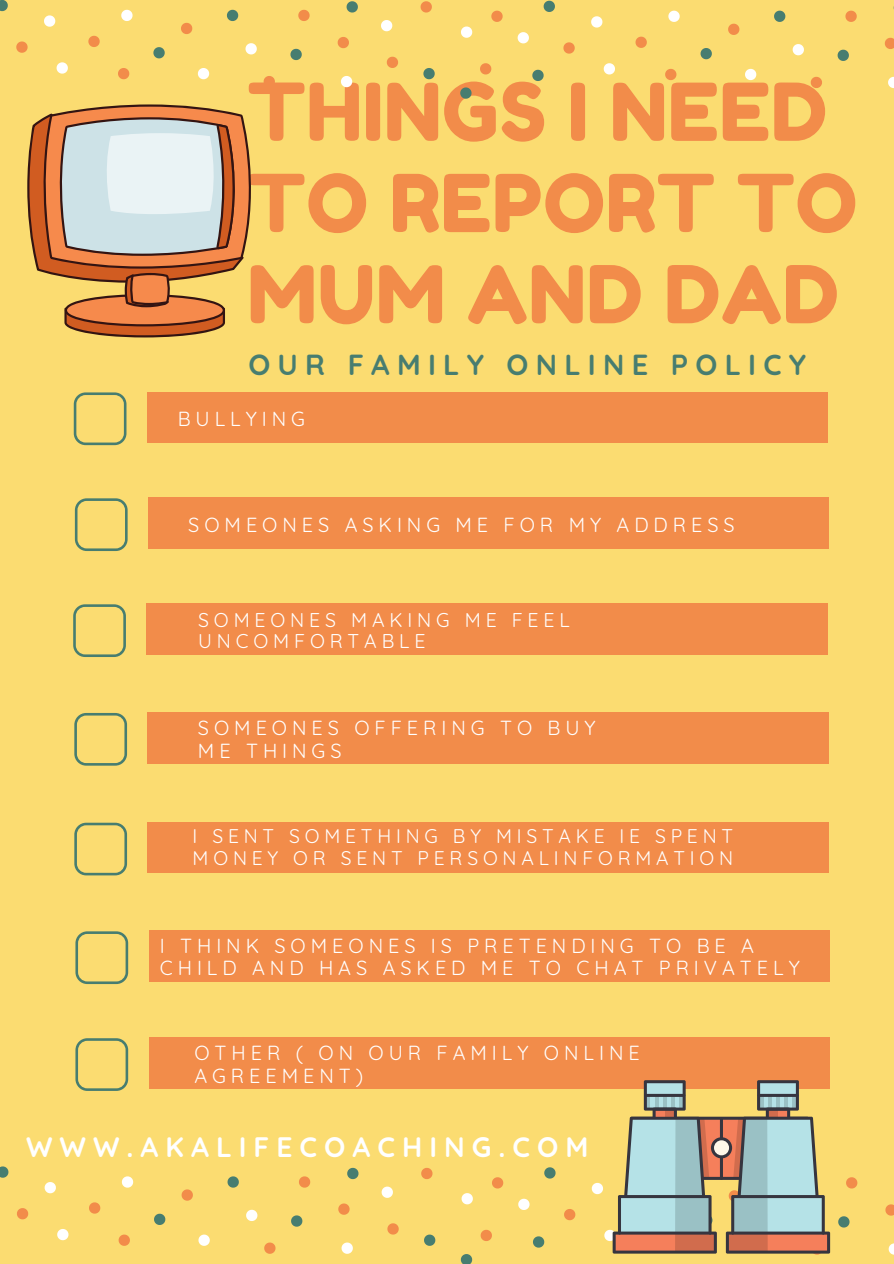
<style>
.page{position:relative;width:894px;height:1264px;background:#fff}
.page>*{position:absolute;margin:0;border:0;box-sizing:border-box;transform-origin:0 0}
.t1{font:79.5px/91.2px "Fredoka One";letter-spacing:.01em;color:#f28c4a}
.t2{font:700 28.95px "Quicksand";letter-spacing:.25em;color:#477d70}
.t3{font:700 28.05px "Quicksand";letter-spacing:.25em;color:#fff}
.t4{font:19.8px/22.5px "Quicksand";letter-spacing:.25em;color:#fff}
.t5{font:19.35px/21.5px "Quicksand";letter-spacing:.25em;color:#fff}
.t6{font:19.2px/21.5px "Quicksand";letter-spacing:.25em;color:#fff}
</style>
<div class="page">
<div style="left:0;top:0;width:893px;height:1263px;background:#fbdc71"></div>
<svg style="left:121px;top:10px;width:11px;height:11px"></svg>
<svg style="left:198px;top:68px;width:11px;height:11px"></svg>
<svg style="left:245px;top:43px;width:12px;height:11px"></svg>
<svg style="left:341px;top:76px;width:11px;height:11px"></svg>
<svg style="left:44px;top:15px;width:11px;height:12px"></svg>
<svg style="left:57px;top:62px;width:11px;height:12px"></svg>
<svg style="left:381px;top:20px;width:11px;height:11px"></svg>
<svg style="left:227px;top:10px;width:11px;height:11px"></svg>
<svg style="left:290px;top:49px;width:12px;height:11px"></svg>
<svg style="left:346px;top:1px;width:12px;height:12px"></svg>
<svg style="left:0;top:0;width:8px;height:11px"></svg>
<svg style="left:153px;top:47px;width:12px;height:11px"></svg>
<svg style="left:423px;top:68px;width:11px;height:11px"></svg>
<svg style="left:88px;top:36px;width:12px;height:11px"></svg>
<svg style="left:118px;top:68px;width:11px;height:11px"></svg>
<svg style="left:298px;top:10px;width:11px;height:11px"></svg>
<svg style="left:263px;top:76px;width:12px;height:11px"></svg>
<svg style="left:181px;top:23px;width:11px;height:11px"></svg>
<svg style="left:16px;top:41px;width:12px;height:12px"></svg>
<svg style="left:337px;top:37px;width:12px;height:11px"></svg>
<svg style="left:386px;top:57px;width:12px;height:11px"></svg>
<svg style="left:420px;top:1px;width:12px;height:12px"></svg>
<svg style="left:668px;top:11px;width:11px;height:11px"></svg>
<svg style="left:745px;top:69px;width:11px;height:11px"></svg>
<svg style="left:792px;top:44px;width:11px;height:11px"></svg>
<svg style="left:888px;top:77px;width:5px;height:11px"></svg>
<svg style="left:591px;top:16px;width:11px;height:12px"></svg>
<svg style="left:603px;top:63px;width:12px;height:11px"></svg>
<svg style="left:517px;top:32px;width:12px;height:11px"></svg>
<svg style="left:461px;top:26px;width:11px;height:12px"></svg>
<svg style="left:774px;top:11px;width:11px;height:11px"></svg>
<svg style="left:837px;top:50px;width:11px;height:11px"></svg>
<svg style="left:532px;top:70px;width:11px;height:11px"></svg>
<svg style="left:460px;top:87px;width:11px;height:12px"></svg>
<svg style="left:543px;top:1px;width:11px;height:11px"></svg>
<svg style="left:700px;top:48px;width:11px;height:11px"></svg>
<svg style="left:635px;top:37px;width:11px;height:11px"></svg>
<svg style="left:665px;top:69px;width:11px;height:11px"></svg>
<svg style="left:845px;top:11px;width:11px;height:11px"></svg>
<svg style="left:480px;top:63px;width:11px;height:11px"></svg>
<svg style="left:491px;top:11px;width:11px;height:11px"></svg>
<svg style="left:810px;top:77px;width:11px;height:11px"></svg>
<svg style="left:728px;top:24px;width:11px;height:11px"></svg>
<svg style="left:563px;top:42px;width:11px;height:12px"></svg>
<svg style="left:884px;top:38px;width:9px;height:11px"></svg>
<svg style="left:122px;top:1176px;width:11px;height:11px"></svg>
<svg style="left:198px;top:1234px;width:12px;height:11px"></svg>
<svg style="left:246px;top:1209px;width:11px;height:11px"></svg>
<svg style="left:341px;top:1242px;width:12px;height:11px"></svg>
<svg style="left:45px;top:1182px;width:11px;height:11px"></svg>
<svg style="left:57px;top:1229px;width:11px;height:11px"></svg>
<svg style="left:381px;top:1186px;width:12px;height:11px"></svg>
<svg style="left:227px;top:1176px;width:12px;height:11px"></svg>
<svg style="left:291px;top:1215px;width:11px;height:11px"></svg>
<svg style="left:347px;top:1167px;width:11px;height:12px"></svg>
<svg style="left:0;top:1166px;width:8px;height:11px"></svg>
<svg style="left:154px;top:1213px;width:11px;height:11px"></svg>
<svg style="left:424px;top:1234px;width:11px;height:11px"></svg>
<svg style="left:89px;top:1202px;width:11px;height:11px"></svg>
<svg style="left:119px;top:1234px;width:11px;height:11px"></svg>
<svg style="left:299px;top:1176px;width:11px;height:11px"></svg>
<svg style="left:264px;top:1242px;width:11px;height:11px"></svg>
<svg style="left:181px;top:1189px;width:12px;height:11px"></svg>
<svg style="left:17px;top:1208px;width:11px;height:11px"></svg>
<svg style="left:338px;top:1203px;width:11px;height:11px"></svg>
<svg style="left:387px;top:1223px;width:11px;height:11px"></svg>
<svg style="left:421px;top:1168px;width:11px;height:11px"></svg>
<svg style="left:888px;top:1243px;width:5px;height:11px"></svg>
<svg style="left:518px;top:1198px;width:11px;height:11px"></svg>
<svg style="left:461px;top:1193px;width:11px;height:11px"></svg>
<svg style="left:838px;top:1216px;width:11px;height:11px"></svg>
<svg style="left:533px;top:1236px;width:11px;height:11px"></svg>
<svg style="left:460px;top:1254px;width:12px;height:9px"></svg>
<svg style="left:544px;top:1167px;width:11px;height:11px"></svg>
<svg style="left:846px;top:1177px;width:11px;height:11px"></svg>
<svg style="left:480px;top:1229px;width:12px;height:11px"></svg>
<svg style="left:492px;top:1177px;width:11px;height:11px"></svg>
<svg style="left:564px;top:1209px;width:11px;height:11px"></svg>
<svg style="left:885px;top:1204px;width:8px;height:11px"></svg>
<svg style="left:74px;top:392px;width:52px;height:53px"></svg>
<div style="left:785px;top:392px;width:42px;height:50px;background:#f28c4a"></div>
<div style="left:189px;top:392px;width:596px;height:50px;background:#f28c4a"></div>
<div style="left:147px;top:392px;width:42px;height:50px;background:#f28c4a"></div>
<svg style="left:75px;top:498px;width:53px;height:53px"></svg>
<div style="left:786px;top:498px;width:42px;height:50px;background:#f28c4a"></div>
<div style="left:190px;top:498px;width:596px;height:50px;background:#f28c4a"></div>
<div style="left:148px;top:498px;width:42px;height:50px;background:#f28c4a"></div>
<svg style="left:73px;top:604px;width:53px;height:53px"></svg>
<div style="left:784px;top:604px;width:43px;height:50px;background:#f28c4a"></div>
<div style="left:189px;top:604px;width:595px;height:50px;background:#f28c4a"></div>
<div style="left:147px;top:604px;width:42px;height:50px;background:#f28c4a"></div>
<svg style="left:74px;top:713px;width:53px;height:52px"></svg>
<div style="left:786px;top:712px;width:42px;height:51px;background:#f28c4a"></div>
<div style="left:190px;top:712px;width:596px;height:51px;background:#f28c4a"></div>
<div style="left:148px;top:712px;width:42px;height:51px;background:#f28c4a"></div>
<svg style="left:74px;top:822px;width:53px;height:53px"></svg>
<div style="left:786px;top:822px;width:42px;height:51px;background:#f28c4a"></div>
<div style="left:190px;top:822px;width:596px;height:51px;background:#f28c4a"></div>
<div style="left:148px;top:822px;width:42px;height:51px;background:#f28c4a"></div>
<svg style="left:75px;top:931px;width:53px;height:53px"></svg>
<div style="left:787px;top:930px;width:42px;height:51px;background:#f28c4a"></div>
<div style="left:191px;top:930px;width:596px;height:51px;background:#f28c4a"></div>
<div style="left:149px;top:930px;width:42px;height:51px;background:#f28c4a"></div>
<svg style="left:75px;top:1038px;width:53px;height:52px"></svg>
<div style="left:787px;top:1037px;width:42px;height:51px;background:#f28c4a"></div>
<div style="left:191px;top:1037px;width:596px;height:51px;background:#f28c4a"></div>
<div style="left:149px;top:1037px;width:42px;height:51px;background:#f28c4a"></div>
<svg style="left:591px;top:1080px;width:238px;height:174px"></svg>
<svg style="left:27px;top:104px;width:224px;height:233px"></svg>
<h1 class="t1" style="left:247px;top:66px;width:611px">THINGS I NEED<br>TO REPORT TO<br>MUM AND DAD</h1>
<h2 class="t2" style="left:248px;top:346px;width:559px">OUR FAMILY ONLINE POLICY</h2>
<p class="t4" style="left:178px;top:407px;width:129px">BULLYING</p>
<p class="t4" style="left:188px;top:513px;width:547px">SOMEONES ASKING ME FOR MY ADDRESS</p>
<p class="t5" style="left:198px;top:609px;width:373px">SOMEONES MAKING ME FEEL<br>UNCOMFORTABLE</p>
<p class="t4" style="left:198px;top:716px;width:399px">SOMEONES OFFERING TO BUY<br>ME THINGS</p>
<p class="t6" style="left:192px;top:825px;width:542px">I SENT SOMETHING BY MISTAKE IE SPENT<br>MONEY OR SENT PERSONALINFORMATION</p>
<p class="t4" style="left:160px;top:933px;width:641px">I THINK SOMEONES IS PRETENDING TO BE A<br>CHILD AND HAS ASKED ME TO CHAT PRIVATELY</p>
<p class="t4" style="left:194px;top:1041px;width:446px">OTHER ( ON OUR FAMILY ONLINE<br>AGREEMENT)</p>
<h3 class="t3" style="left:26px;top:1128px;width:563px">WWW.AKALIFECOACHING.COM</h3>
</div>
